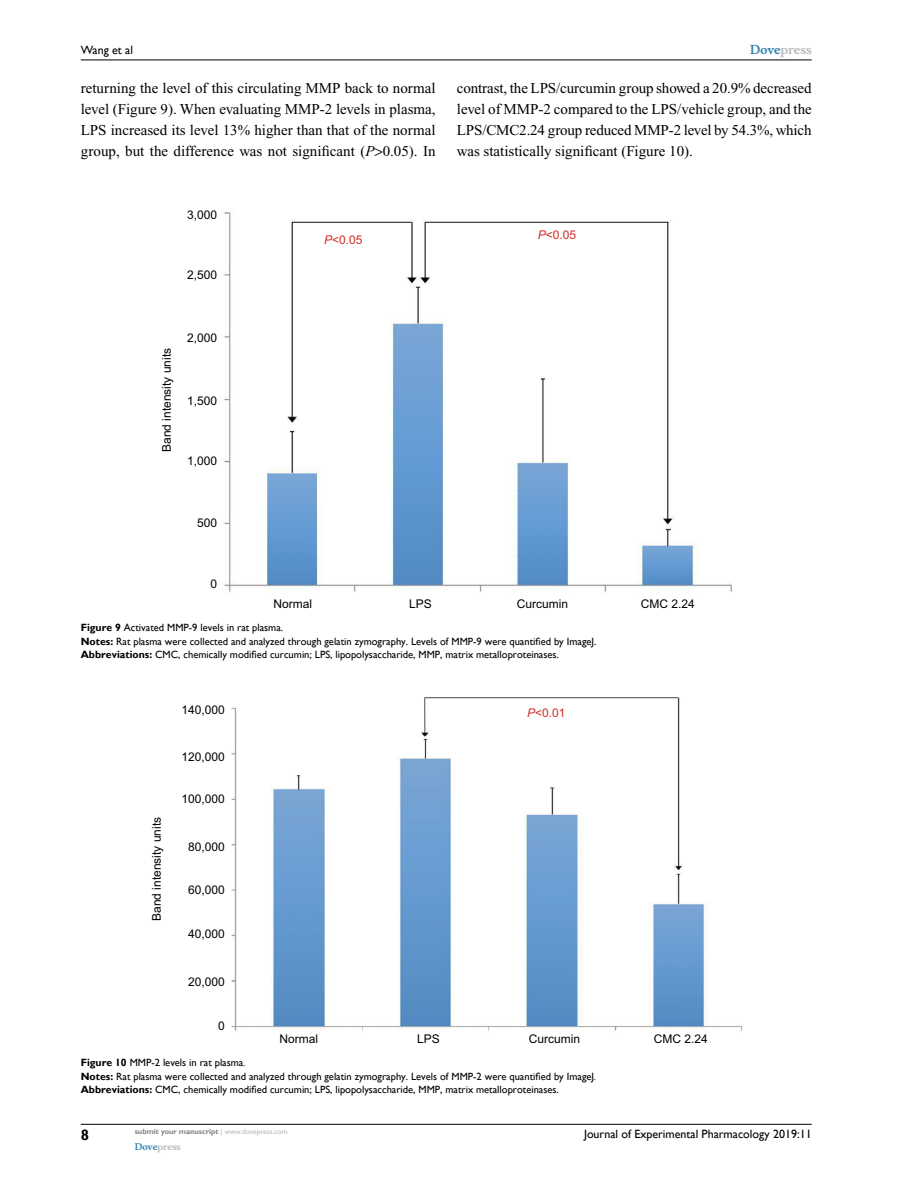
<style>
.page{position:relative;width:918px;height:1188px;background:#fff}
.page>*{position:absolute;margin:0;border:0;box-sizing:border-box;transform-origin:0 0}
.t1{font:15px/21px "Times New Roman";color:#000;text-align:justify}
.t2{font:700 15px "Gill Sans";color:#000}
.t3{font:12px "Arial";color:#000}
.t4{font:12px "Gill Sans";color:#000}
.t5{font:12px "Arial";color:#d02b24}
.t6{font:700 12px "Musee";color:#b8babc}
.t7{font:12px "Arial";color:#d02c27}
.t8{font:10.5px/13.5px "Gill Sans";color:#000}
.t9{font:700 9px "Musee";color:#b8babc}
.t10{font:700 7.5px "Gill Sans";color:#808285}
.s1{color:#3785ad}
.s2{font-style:italic}
.s3{font-weight:700}
.s4{font-weight:400;color:#b8babc}
</style>
<div class="page">
<hr style="left:81px;top:1124px;width:731px;height:1px;background:#000">
<hr style="left:81px;top:60px;width:731px;height:1px;background:#000">
<img style="left:224px;top:212px;width:508px;height:380px">
<img style="left:232px;top:697px;width:510px;height:334px">
<p class="t6" style="left:750px;top:43px;width:63px"><span class="s1">Dove</span>press</p>
<p class="t4" style="left:81px;top:43px;width:54px">Wang et al</p>
<h1 class="t1" style="left:81px;top:77px;width:356px">returning the level of this circulating MMP back to normal level (Figure 9). When evaluating MMP-2 levels in plasma, LPS increased its level 13% higher than that of the normal group, but the difference was not significant (<span class="s2">P</span> 0.05). In</h1>
<h1 class="t1" style="left:457px;top:77px;width:357px">contrast, the LPS/curcumin group showed a 20.9% decreased level of MMP-2 compared to the LPS/vehicle group, and the LPS/CMC2.24 group reduced MMP-2 level by 54.3%, which was statistically significant (Figure 10).</h1>
<p class="t3" style="left:187px;top:207px;width:32px">3,000</p>
<p class="t3" style="left:187px;top:267px;width:32px">2,500</p>
<p class="t3" style="left:158px;top:452px;width:106px;rotate:-90deg">Band intensity units</p>
<p class="t3" style="left:187px;top:330px;width:32px">2,000</p>
<p class="t3" style="left:187px;top:392px;width:32px">1,500</p>
<p class="t3" style="left:187px;top:452px;width:32px">1,000</p>
<p class="t3" style="left:197px;top:514px;width:22px">500</p>
<p class="t5" style="left:324px;top:232px;width:40px"><span class="s2">P</span>&lt;0.05</p>
<p class="t5" style="left:538px;top:227px;width:40px"><span class="s2">P</span>&lt;0.05</p>
<p class="t3" style="left:211px;top:575px;width:8px">0</p>
<p class="t8" style="left:81px;top:621px;width:517px"><span class="s3">Figure 9</span> Activated MMP-9 levels in rat plasma.<br><span class="s3">Notes:</span> Rat plasma were collected and analyzed through gelatin zymography. Levels of MMP-9 were quantified by ImageJ.<br><span class="s3">Abbreviations:</span> CMC, chemically modified curcumin; LPS, lipopolysaccharide, MMP, matrix metalloproteinases.</p>
<p class="t3" style="left:409px;top:596px;width:24px">LPS</p>
<p class="t3" style="left:517px;top:596px;width:53px">Curcumin</p>
<p class="t3" style="left:641px;top:596px;width:56px">CMC 2.24</p>
<p class="t3" style="left:273px;top:596px;width:40px">Normal</p>
<p class="t3" style="left:182px;top:701px;width:45px">140,000</p>
<p class="t3" style="left:182px;top:748px;width:45px">120,000</p>
<p class="t3" style="left:182px;top:791px;width:45px">100,000</p>
<p class="t3" style="left:188px;top:838px;width:38px">80,000</p>
<p class="t3" style="left:188px;top:882px;width:38px">60,000</p>
<p class="t3" style="left:188px;top:926px;width:38px">40,000</p>
<p class="t3" style="left:188px;top:974px;width:38px">20,000</p>
<p class="t3" style="left:218px;top:1017px;width:8px">0</p>
<p class="t8" style="left:81px;top:1056px;width:517px"><span class="s3">Figure 10</span> MMP-2 levels in rat plasma<span class="s2">.<br></span><span class="s3">Notes:</span> Rat plasma were collected and analyzed through gelatin zymography. Levels of MMP-2 were quantified by ImageJ<span class="s2">.<br></span><span class="s3">Abbreviations:</span> CMC, chemically modified curcumin; LPS, lipopolysaccharide, MMP, matrix metalloproteinases.</p>
<p class="t7" style="left:527px;top:705px;width:40px"><span class="s2">P</span>&lt;0.01</p>
<p class="t3" style="left:148px;top:921px;width:106px;rotate:-90deg">Band intensity units</p>
<p class="t3" style="left:279px;top:1030px;width:40px">Normal</p>
<p class="t3" style="left:417px;top:1030px;width:24px">LPS</p>
<p class="t3" style="left:529px;top:1030px;width:53px">Curcumin</p>
<p class="t3" style="left:654px;top:1030px;width:56px">CMC 2.24</p>
<h1 class="t2" style="left:81px;top:1126px;width:10px">8</h1>
<p class="t10" style="left:135px;top:1127px;width:154px">submit your manuscript <span class="s4">| www.dovepress.com</span></p>
<p class="t9" style="left:135px;top:1141px;width:48px"><span class="s1">Dove</span>press</p>
<p class="t4" style="left:584px;top:1127px;width:229px">Journal of Experimental Pharmacology 2019:11</p>
</div>
